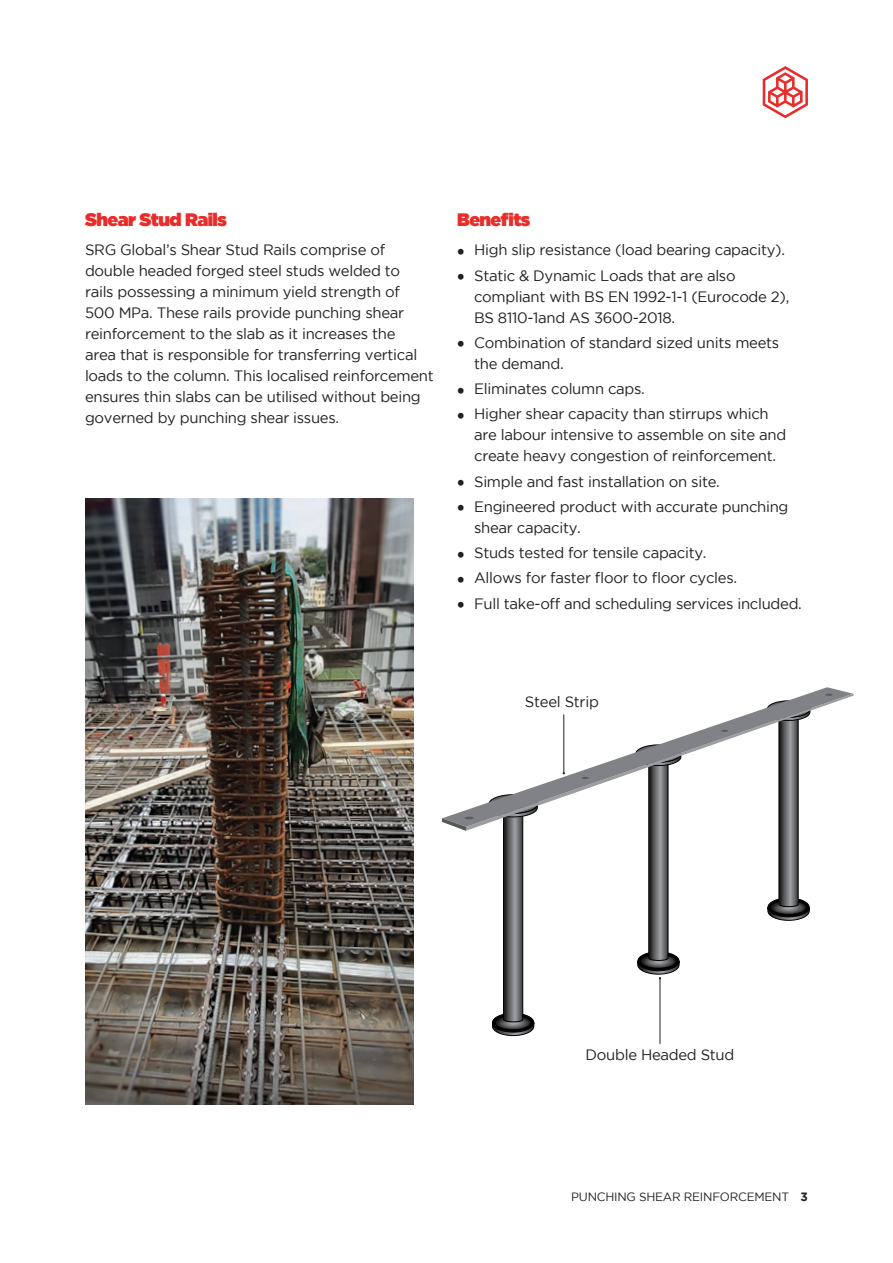
<style>
.page{position:relative;width:893px;height:1263px;background:#fff}
.page>*{position:absolute;margin:0;border:0;box-sizing:border-box;transform-origin:0 0}
.t1{font:18px "Gotham Ultra";letter-spacing:-.03em;color:#e82d2a}
.t2{font:15px/21px "Gotham";letter-spacing:-.02em;color:#231f20}
.t3{font:12px "Gotham";letter-spacing:-.02em;color:#231f20}
.s1{font-family:"Gotham Ultra"}
.s2{font-weight:700}
</style>
<div class="page">
<svg style="left:763px;top:66px;width:45px;height:52px"></svg>
<img style="left:86px;top:498px;width:328px;height:607px">
<svg style="left:492px;top:831px;width:43px;height:205px"></svg>
<svg style="left:767px;top:831px;width:43px;height:90px"></svg>
<svg style="left:446px;top:687px;width:407px;height:140px"></svg>
<svg style="left:442px;top:817px;width:32px;height:14px"></svg>
<svg style="left:581px;top:777px;width:8px;height:2px"></svg>
<svg style="left:721px;top:730px;width:7px;height:2px"></svg>
<svg style="left:825px;top:694px;width:8px;height:2px"></svg>
<hr style="left:564px;top:714px;width:1px;height:59px;background:#231f20">
<hr style="left:660px;top:978px;width:1px;height:66px;background:#231f20">
<svg style="left:635px;top:753px;width:46px;height:226px"></svg>
<p class="t1" style="left:85px;top:209px;width:143px">Shear Stud Rails</p>
<p class="t2" style="left:85px;top:239px;width:350px">SRG Global’s Shear Stud Rails comprise of double headed forged steel studs welded to<br>rails possessing a minimum yield strength of<br>500 MPa. These rails provide punching shear reinforcement to the slab as it increases the<br>area that is responsible for transferring vertical loads to the column. This localised reinforcement ensures thin slabs can be utilised without being governed by punching shear issues.</p>
<p class="t1" style="left:457px;top:209px;width:75px">Benefits</p>
<p class="t2" style="left:457px;top:239px;width:329px"><span class="s1">•</span> High slip resistance (load bearing capacity).</p>
<p class="t2" style="left:474px;top:264px;width:317px;text-indent:-17px"><span class="s1">•</span> Static &amp; Dynamic Loads that are also compliant with BS EN 1992-1-1 (Eurocode 2),<br>BS 8110-1and AS 3600-2018.</p>
<p class="t2" style="left:474px;top:332px;width:307px;text-indent:-17px"><span class="s1">•</span> Combination of standard sized units meets the demand.</p>
<p class="t2" style="left:457px;top:378px;width:189px"><span class="s1">•</span> Eliminates column caps.</p>
<p class="t2" style="left:474px;top:403px;width:314px;text-indent:-17px"><span class="s1">•</span> Higher shear capacity than stirrups which are labour intensive to assemble on site and create heavy congestion of reinforcement.</p>
<p class="t2" style="left:457px;top:470px;width:264px"><span class="s1">•</span> Simple and fast installation on site.</p>
<p class="t2" style="left:474px;top:496px;width:316px;text-indent:-17px"><span class="s1">•</span> Engineered product with accurate punching shear capacity.</p>
<p class="t2" style="left:457px;top:542px;width:251px"><span class="s1">•</span> Studs tested for tensile capacity.</p>
<p class="t2" style="left:457px;top:567px;width:282px"><span class="s1">•</span> Allows for faster floor to floor cycles.</p>
<p class="t2" style="left:457px;top:592px;width:346px"><span class="s1">•</span> Full take-off and scheduling services included.</p>
<p class="t2" style="left:525px;top:691px;width:75px">Steel Strip</p>
<p class="t2" style="left:586px;top:1044px;width:150px">Double Headed Stud</p>
<p class="t3" style="left:571px;top:1190px;width:238px">PUNCHING SHEAR REINFORCEMENT <span class="s2">3</span></p>
</div>
